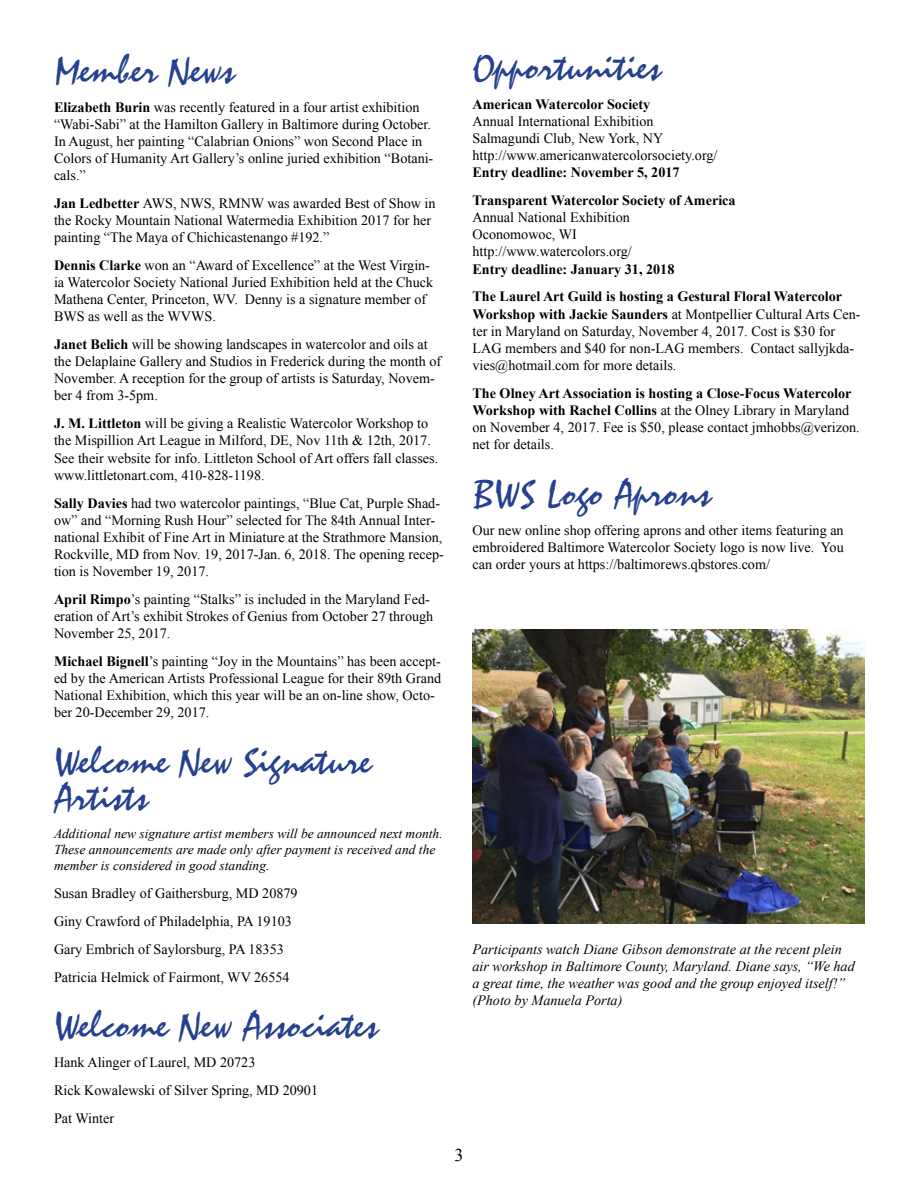
<style>
.page{position:relative;width:918px;height:1188px;background:#fff}
.page>*{position:absolute;margin:0;border:0;box-sizing:border-box;transform-origin:0 0}
.t1{font:39px/36px "Staccato 222 BT";color:#25408f}
.t2{font:18px "Times New Roman";color:#000}
.t3{font:14.25px/17.1px "Times New Roman";color:#000}
.t4{font:italic 14.25px/17.1px "Times New Roman";color:#000}
.t5{font:700 14.25px/27.9px "Times New Roman";color:#000}
.t6{font:italic 13.5px/16.2px "Times New Roman";color:#000}
.s1{font-weight:700}
</style>
<div class="page">
<img style="left:472px;top:630px;width:393px;height:294px">
<h1 class="t1" style="left:54px;top:53px;width:182px">Member News</h1>
<p class="t3" style="left:54px;top:98px;width:381px"><span class="s1">Elizabeth Burin</span> was recently featured in a four artist exhibition “Wabi-Sabi” at the Hamilton Gallery in Baltimore during October.<br>In August, her painting “Calabrian Onions” won Second Place in Colors of Humanity Art Gallery’s online juried exhibition “Botani&shy;cals.”</p>
<p class="t3" style="left:54px;top:194px;width:383px"><span class="s1">Jan Ledbetter</span> AWS, NWS, RMNW was awarded Best of Show in the Rocky Mountain National Watermedia Exhibition 2017 for her painting “The Maya of Chichicastenango #192.”</p>
<p class="t3" style="left:54px;top:256px;width:381px"><span class="s1">Dennis Clarke</span> won an “Award of Excellence” at the West Virgin&shy;ia Watercolor Society National Juried Exhibition held at the Chuck Mathena Center, Princeton, WV. Denny is a signature member of BWS as well as the WVWS.</p>
<p class="t3" style="left:54px;top:336px;width:389px"><span class="s1">Janet Belich</span> will be showing landscapes in watercolor and oils at the Delaplaine Gallery and Studios in Frederick during the month of November. A reception for the group of artists is Saturday, Novem&shy;ber 4 from 3-5pm.</p>
<p class="t3" style="left:54px;top:415px;width:386px"><span class="s1">J. M. Littleton</span> will be giving a Realistic Watercolor Workshop to the Mispillion Art League in Milford, DE, Nov 11th &amp; 12th, 2017.<br>See their website for info. Littleton School of Art offers fall classes. www.littletonart.com, 410-828-1198.</p>
<p class="t3" style="left:54px;top:494px;width:391px"><span class="s1">Sally Davies</span> had two watercolor paintings, “Blue Cat, Purple Shad&shy;ow” and “Morning Rush Hour” selected for The 84th Annual Inter&shy;national Exhibit of Fine Art in Miniature at the Strathmore Mansion, Rockville, MD from Nov. 19, 2017-Jan. 6, 2018. The opening recep&shy;tion is November 19, 2017.</p>
<p class="t3" style="left:54px;top:590px;width:381px"><span class="s1">April Rimpo</span>’s painting “Stalks” is included in the Maryland Fed&shy;eration of Art’s exhibit Strokes of Genius from October 27 through<br>November 25, 2017.</p>
<p class="t3" style="left:54px;top:652px;width:389px"><span class="s1">Michael Bignell</span>’s painting “Joy in the Mountains” has been accept&shy;ed by the American Artists Professional League for their 89th Grand National Exhibition, which this year will be an on-line show, Octo&shy;ber 20-December 29, 2017.</p>
<h1 class="t1" style="left:54px;top:744px;width:319px">Welcome New Signature<br>Artists</h1>
<p class="t6" style="left:54px;top:825px;width:390px">Additional new signature artist members will be announced next month.<br>These announcements are made only after payment is received and the member is considered in good standing.</p>
<p class="t3" style="left:54px;top:879px;width:245px;line-height:27.9px">Susan Bradley of Gaithersburg, MD 20879<br>Giny Crawford of Philadelphia, PA 19103<br>Gary Embrich of Saylorsburg, PA 18353<br>Patricia Helmick of Fairmont, WV 26554</p>
<h1 class="t1" style="left:54px;top:1009px;width:326px">Welcome New Associates</h1>
<p class="t3" style="left:54px;top:1048px;width:266px;line-height:27.9px">Hank Alinger of Laurel, MD 20723<br>Rick Kowalewski of Silver Spring, MD 20901<br>Pat Winter</p>
<h1 class="t1" style="left:472px;top:51px;width:190px">Opportunities</h1>
<p class="t5" style="left:472px;top:90px;width:179px">American Watercolor Society</p>
<p class="t3" style="left:472px;top:112px;width:247px">Annual International Exhibition<br>Salmagundi Club, New York, NY http://www.americanwatercolorsociety.org/</p>
<p class="t5" style="left:472px;top:158px;width:265px">Entry deadline: November 5, 2017<br>Transparent Watercolor Society of America</p>
<p class="t3" style="left:472px;top:209px;width:161px">Annual National Exhibition<br>Oconomowoc, WI http://www.watercolors.org/</p>
<p class="t5" style="left:472px;top:255px;width:371px">Entry deadline: January 31, 2018<br>The Laurel Art Guild is hosting a Gestural Floral Watercolor</p>
<p class="t3" style="left:472px;top:305px;width:390px"><span class="s1">Workshop with Jackie Saunders</span> at Montpellier Cultural Arts Cen&shy;ter in Maryland on Saturday, November 4, 2017. Cost is $30 for LAG members and $40 for non-LAG members. Contact sallyjkda&shy;vies@hotmail.com for more details.</p>
<p class="t3" style="left:472px;top:384px;width:389px"><span class="s1">The Olney Art Association is hosting a Close-Focus Watercolor Workshop with Rachel Collins</span> at the Olney Library in Maryland on November 4, 2017. Fee is $50, please contact jmhobbs@verizon. net for details.</p>
<h1 class="t1" style="left:472px;top:476px;width:240px">BWS Logo Aprons</h1>
<p class="t3" style="left:472px;top:521px;width:373px;text-align:justify">Our new online shop offering aprons and other items featuring an embroidered Baltimore Watercolor Society logo is now live. You can order yours at https://baltimorews.qbstores.com/</p>
<p class="t4" style="left:472px;top:940px;width:384px">Participants watch Diane Gibson demonstrate at the recent plein air workshop in Baltimore County, Maryland. Diane says, “We had a great time, the weather was good and the group enjoyed itself!” (Photo by Manuela Porta)</p>
<p class="t2" style="left:454px;top:1143px;width:10px">3</p>
</div>
